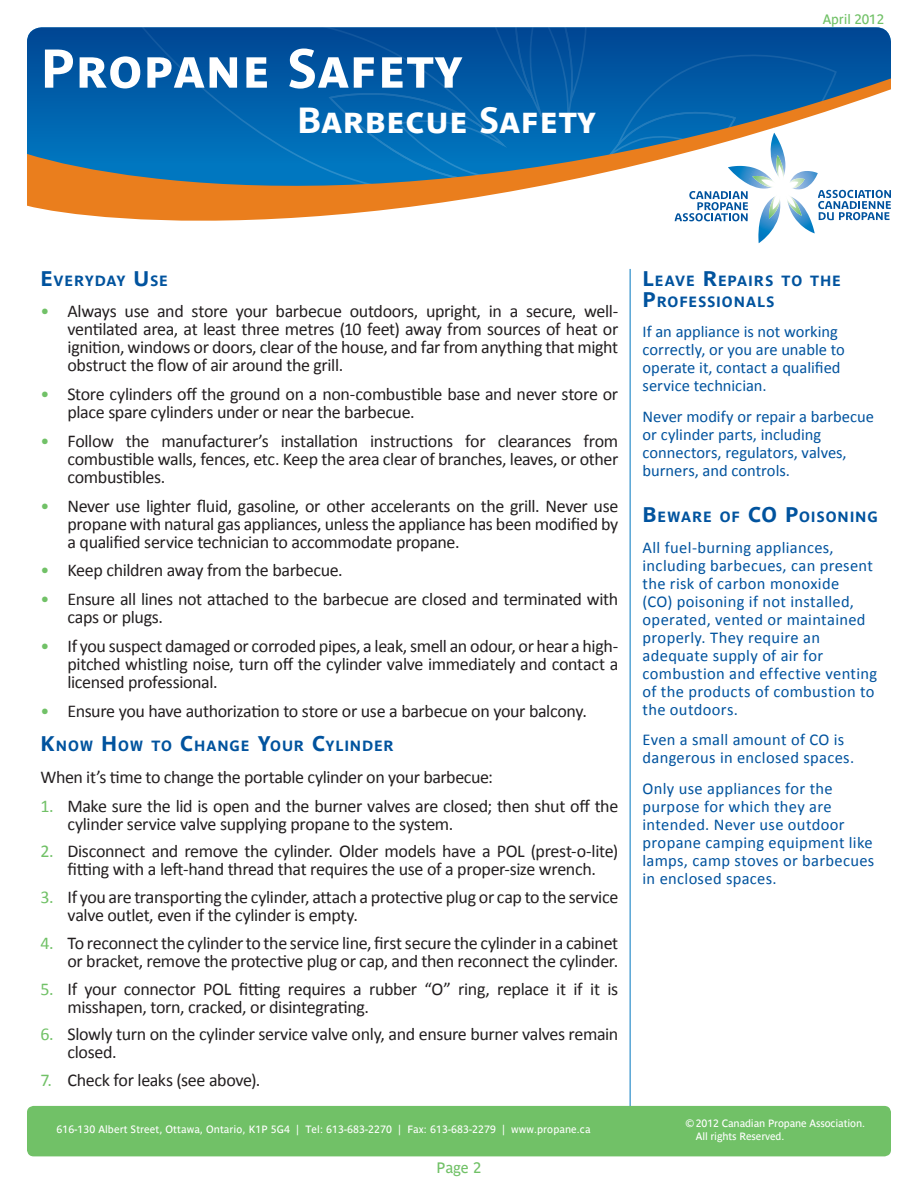
<style>
.page{position:relative;width:918px;height:1188px;background:#fff}
.page>*{position:absolute;margin:0;border:0;box-sizing:border-box;transform-origin:0 0}
.t1{font:700 54px "Parisine Caps";letter-spacing:.01em;color:#fff}
.t2{font:700 36px "Parisine Caps";letter-spacing:.01em;color:#fff}
.Bullet_List_-_bullet{font:18px/18px "Calibri";letter-spacing:-.02em;color:#231f20}
.t3{font:16.5px/18px "Calibri";letter-spacing:.015em;color:#01539e}
.t4{font:15px "Parisine";color:#71c167}
.t5{font:700 14.7px/21px "Parisine";letter-spacing:.06em;color:#01539e}
.t6{font:13.5px "Parisine";letter-spacing:-.01em;color:#71c167}
.t7{font:10.5px "Parisine";letter-spacing:.01em;color:#fff}
.t8{font:10.5px/12.6px "Parisine";letter-spacing:-.01em;color:#fff}
.s1{font-size:21px}
.s2{color:#71c167}
</style>
<div class="page">
<hr style="left:630px;top:269px;width:1px;height:850px;background:#0077c0">
<svg style="left:27px;top:27px;width:864px;height:51px;fill:#004f9b"></svg>
<svg style="left:27px;top:78px;width:864px;height:143px"></svg>
<svg style="left:603px;top:111px;width:288px;height:132px"></svg>
<div style="left:27px;top:1106px;width:864px;height:50px;background:#71c167;border-radius:7px"></div>
<p class="t1" style="left:40px;top:37px;width:424px">Propane Safety</p>
<p class="t2" style="left:297px;top:99px;width:300px">Barbecue Safety</p>
<p class="t6" style="left:823px;top:11px;width:63px">April 2012</p>
<p class="t5" style="left:40px;top:270px;width:129px"><span class="s1">E</span>VERYDAY <span class="s1">U</span> SE</p>
<p class="Bullet_List_-_bullet" style="left:68px;top:302px;width:552px;text-align:justify;text-indent:-27px"><span class="s2">•</span> Always use and store your barbecue outdoors, upright, in a secure, well&shy;ventilated area, at least three metres (10 feet) away from sources of heat or ignition, windows or doors, clear of the house, and far from anything that might obstruct the flow of air around the grill.</p>
<p class="Bullet_List_-_bullet" style="left:68px;top:385px;width:552px;text-indent:-27px"><span class="s2">•</span> Store cylinders off the ground on a non-combustible base and never store or place spare cylinders under or near the barbecue.</p>
<p class="Bullet_List_-_bullet" style="left:68px;top:432px;width:552px;text-align:justify;text-indent:-27px"><span class="s2">•</span> Follow the manufacturer’s installation instructions for clearances from combustible walls, fences, etc. Keep the area clear of branches, leaves, or other combustibles.</p>
<p class="Bullet_List_-_bullet" style="left:68px;top:497px;width:552px;text-align:justify;text-indent:-27px"><span class="s2">•</span> Never use lighter fluid, gasoline, or other accelerants on the grill. Never use propane with natural gas appliances, unless the appliance has been modified by a qualified service technician to accommodate propane.</p>
<p class="Bullet_List_-_bullet" style="left:40px;top:562px;width:304px"><span class="s2">•</span> Keep children away from the barbecue.</p>
<p class="Bullet_List_-_bullet" style="left:68px;top:590px;width:552px;text-indent:-27px"><span class="s2">•</span> Ensure all lines not attached to the barbecue are closed and terminated with caps or plugs.</p>
<p class="Bullet_List_-_bullet" style="left:68px;top:637px;width:552px;text-align:justify;text-indent:-27px"><span class="s2">•</span> If you suspect damaged or corroded pipes, a leak, smell an odour, or hear a high&shy;pitched whistling noise, turn off the cylinder valve immediately and contact a licensed professional.</p>
<p class="Bullet_List_-_bullet" style="left:40px;top:702px;width:548px"><span class="s2">•</span> Ensure you have authorization to store or use a barbecue on your balcony.</p>
<p class="t5" style="left:40px;top:736px;width:355px"><span class="s1">K</span>NOW <span class="s1">H</span> OW TO <span class="s1">C</span>HANGE <span class="s1">Y</span>OUR <span class="s1">C</span>YLINDER</p>
<p class="Bullet_List_-_bullet" style="left:40px;top:768px;width:454px">When it’s time to change the portable cylinder on your barbecue:</p>
<p class="Bullet_List_-_bullet" style="left:68px;top:797px;width:552px;text-indent:-27px"><span class="s2">1.</span> Make sure the lid is open and the burner valves are closed; then shut off the cylinder service valve supplying propane to the system.</p>
<p class="Bullet_List_-_bullet" style="left:40px;top:842px;width:579px;text-align:center"><span class="s2">2.</span> Disconnect and remove the cylinder. Older models have a POL (prest-o-lite) fitting with a left-hand thread that requires the use of a proper-size wrench.</p>
<p class="Bullet_List_-_bullet" style="left:68px;top:888px;width:552px;text-indent:-27px"><span class="s2">3.</span> If you are transporting the cylinder, attach a protective plug or cap to the service valve outlet, even if the cylinder is empty.</p>
<p class="Bullet_List_-_bullet" style="left:40px;top:934px;width:579px;text-align:right"><span class="s2">4.</span> To reconnect the cylinder to the service line, first secure the cylinder in a cabinet or bracket, remove the protective plug or cap, and then reconnect the cylinder.</p>
<p class="Bullet_List_-_bullet" style="left:68px;top:980px;width:552px;text-indent:-27px"><span class="s2">5.</span> If your connector POL fitting requires a rubber “O” ring, replace it if it is misshapen, torn, cracked, or disintegrating.</p>
<p class="Bullet_List_-_bullet" style="left:68px;top:1025px;width:552px;text-indent:-27px"><span class="s2">6.</span> Slowly turn on the cylinder service valve only, and ensure burner valves remain closed.</p>
<p class="Bullet_List_-_bullet" style="left:40px;top:1071px;width:221px"><span class="s2">7.</span> Check for leaks (see above).</p>
<p class="t7" style="left:56px;top:1124px;width:536px">616-130 Albert Street, Ottawa, Ontario, K1P 5G4 | Tel: 613-683-2270 | Fax: 613-683-2279 | www.propane.ca</p>
<p class="t4" style="left:437px;top:1160px;width:46px">Page 2</p>
<p class="t5" style="left:643px;top:270px;width:200px"><span class="s1">L</span>EAVE <span class="s1">R</span>EPAIRS TO THE<br><span class="s1">P</span>ROFESSIONALS</p>
<p class="t3" style="left:643px;top:323px;width:204px">If an appliance is not working correctly, or you are unable to operate it, contact a qualified service technician.</p>
<p class="t3" style="left:643px;top:407px;width:233px">Never modify or repair a barbecue or cylinder parts, including connectors, regulators, valves, burners, and controls.</p>
<p class="t5" style="left:643px;top:507px;width:235px"><span class="s1">B</span>EWARE OF <span class="s1">CO P</span>OISONING</p>
<p class="t3" style="left:643px;top:538px;width:236px">All fuel-burning appliances, including barbecues, can present the risk of carbon monoxide<br>(CO) poisoning if not installed, operated, vented or maintained properly. They require an adequate supply of air for combustion and effective venting of the products of combustion to the outdoors.</p>
<p class="t3" style="left:643px;top:731px;width:213px">Even a small amount of CO is dangerous in enclosed spaces.</p>
<p class="t3" style="left:643px;top:779px;width:233px">Only use appliances for the purpose for which they are intended. Never use outdoor propane camping equipment like lamps, camp stoves or barbecues in enclosed spaces.</p>
<p class="t8" style="left:696px;top:1117px;width:171px;text-indent:-10px">© 2012 Canadian Propane Association.<br>All rights Reserved.</p>
</div>
